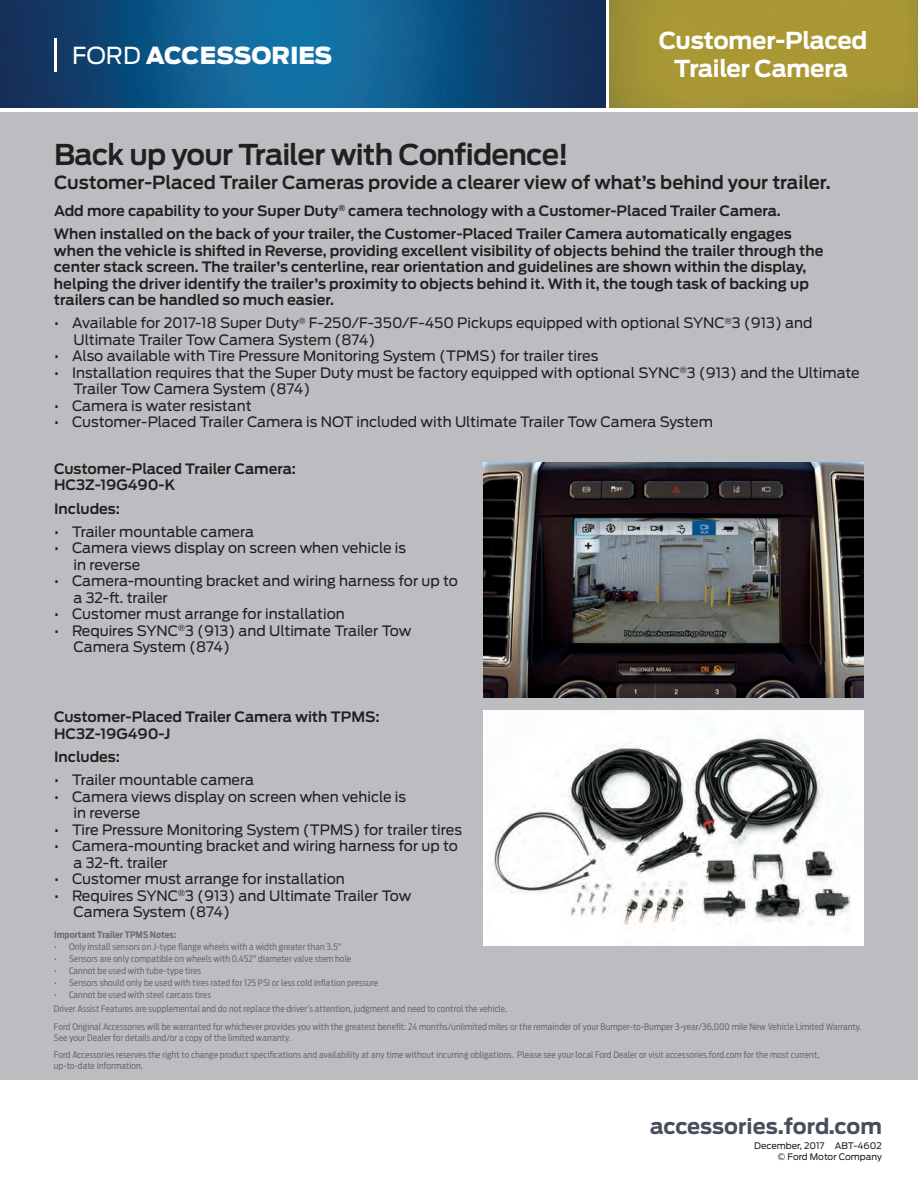
<style>
.page{position:relative;width:918px;height:1188px;background:#fff}
.page>*{position:absolute;margin:0;border:0;box-sizing:border-box;transform-origin:0 0}
.BackPage_Titles{font:600 28.5px "Ford Antenna";letter-spacing:-.03em;color:#231f20}
.t1{font:700 23.25px/27.9px "Ford Antenna";letter-spacing:-.015em;color:#fff;text-align:center}
.t2{font:900 23.25px "Ford Antenna";letter-spacing:-.005em;color:#fff}
.t3{font:700 21px "Ford Antenna";color:#464f5c}
.Front_Page_Subhead{font:600 18px "Ford Antenna";color:#231f20}
.t4{font:14.25px/16.5px "Ford Antenna";color:#231f20}
.Back_Page_Bullets{font:600 14.25px/16.5px "Ford Antenna";color:#231f20}
.Disclaimer{font:9px/10.8px "Ford Antenna Cond";letter-spacing:.01em;color:#6c6d70}
.t5{font:9px/10.8px "Ford Antenna";color:#231f20;text-align:right}
.Disclaimer-2{font:700 9px "Ford Antenna Cond";letter-spacing:.01em;color:#6c6d70}
.s1{font-weight:400}
</style>
<div class="page">
<div style="left:0;top:112px;width:918px;height:968px;background:#bcbdc0"></div>
<img style="left:0;top:0;width:605px;height:108px">
<img style="left:610px;top:0;width:308px;height:108px">
<hr style="left:54px;top:38px;width:3px;height:34px;background:#fff">
<img style="left:484px;top:462px;width:380px;height:236px">
<img style="left:484px;top:710px;width:380px;height:236px">
<p class="t2" style="left:72px;top:33px;width:262px"><span class="s1">FORD</span> ACCESSORIES</p>
<p class="t1" style="left:659px;top:24px;width:210px">Customer-Placed<br>Trailer Camera</p>
<p class="BackPage_Titles" style="left:54px;top:130px;width:516px">Back up your Trailer with Confidence!</p>
<p class="Back_Page_Bullets" style="left:54px;top:201px;width:728px">Add more capability to your Super Duty<sup>®</sup> camera technology with a Customer-Placed Trailer Camera.</p>
<p class="Back_Page_Bullets" style="left:54px;top:224px;width:771px">When installed on the back of your trailer, the Customer-Placed Trailer Camera automatically engages when the vehicle is shifted in Reverse, providing excellent visibility of objects behind the trailer through the center stack screen. The trailer’s centerline, rear orientation and guidelines are shown within the display, helping the driver identify the trailer’s proximity to objects behind it. With it, the tough task of backing up trailers can be handled so much easier.</p>
<p class="t4" style="left:74px;top:313px;width:741px;text-indent:-20px">• Available for 2017-18 Super Duty<sup>®</sup> F-250/F-350/F-450 Pickups equipped with optional SYNC<sup>®</sup>3 (913) and<br>Ultimate Trailer Tow Camera System (874)</p>
<p class="t4" style="left:54px;top:346px;width:546px">• Also available with Tire Pressure Monitoring System (TPMS) for trailer tires</p>
<p class="t4" style="left:73px;top:363px;width:788px;text-indent:-19px">• Installation requires that the Super Duty must be factory equipped with optional SYNC<sup>®</sup>3 (913) and the Ultimate<br>Trailer Tow Camera System (874)</p>
<p class="t4" style="left:54px;top:396px;width:199px">• Camera is water resistant</p>
<p class="t4" style="left:54px;top:412px;width:660px">• Customer-Placed Trailer Camera is NOT included with Ultimate Trailer Tow Camera System</p>
<p class="Front_Page_Subhead" style="left:54px;top:166px;width:778px">Customer-Placed Trailer Cameras provide a clearer view of what’s behind your trailer.</p>
<p class="Back_Page_Bullets" style="left:54px;top:459px;width:244px">Customer-Placed Trailer Camera:<br>HC3Z-19G490-K</p>
<p class="Back_Page_Bullets" style="left:54px;top:499px;width:68px">Includes:</p>
<p class="t4" style="left:54px;top:522px;width:202px">• Trailer mountable camera</p>
<p class="t4" style="left:73px;top:538px;width:334px;text-indent:-19px">• Camera views display on screen when vehicle is in reverse</p>
<p class="t4" style="left:73px;top:571px;width:386px;text-indent:-19px">• Camera-mounting bracket and wiring harness for up to a 32-ft. trailer</p>
<p class="t4" style="left:54px;top:604px;width:292px">• Customer must arrange for installation</p>
<p class="t4" style="left:74px;top:621px;width:339px;text-indent:-20px">• Requires SYNC<sup>®</sup>3 (913) and Ultimate Trailer Tow<br>Camera System (874)</p>
<p class="Back_Page_Bullets" style="left:54px;top:707px;width:327px">Customer-Placed Trailer Camera with TPMS:<br>HC3Z-19G490-J</p>
<p class="Back_Page_Bullets" style="left:54px;top:747px;width:68px">Includes:</p>
<p class="t4" style="left:54px;top:770px;width:202px">• Trailer mountable camera</p>
<p class="t4" style="left:73px;top:787px;width:334px;text-indent:-19px">• Camera views display on screen when vehicle is in reverse</p>
<p class="t4" style="left:54px;top:820px;width:410px">• Tire Pressure Monitoring System (TPMS) for trailer tires</p>
<p class="t4" style="left:73px;top:836px;width:386px;text-indent:-19px">• Camera-mounting bracket and wiring harness for up to a 32-ft. trailer</p>
<p class="t4" style="left:54px;top:869px;width:292px">• Customer must arrange for installation</p>
<p class="t4" style="left:74px;top:886px;width:339px;text-indent:-20px">• Requires SYNC<sup>®</sup>3 (913) and Ultimate Trailer Tow<br>Camera System (874)</p>
<p class="Disclaimer-2" style="left:54px;top:926px;width:124px">Important Trailer TPMS Notes:</p>
<p class="Disclaimer" style="left:54px;top:940px;width:289px">• Only install sensors on J-type flange wheels with a width greater than 3.5”</p>
<p class="Disclaimer" style="left:54px;top:952px;width:299px">• Sensors are only compatible on wheels with 0.452” diameter valve stem hole</p>
<p class="Disclaimer" style="left:54px;top:964px;width:149px">• Cannot be used with tube-type tires</p>
<p class="Disclaimer" style="left:54px;top:976px;width:326px">• Sensors should only be used with tires rated for 125 PSI or less cold inflation pressure</p>
<p class="Disclaimer" style="left:54px;top:988px;width:159px">• Cannot be used with steel carcass tires</p>
<p class="Disclaimer" style="left:54px;top:1003px;width:455px">Driver Assist Features are supplemental and do not replace the driver’s attention, judgment and need to control the vehicle.</p>
<p class="Disclaimer" style="left:54px;top:1020px;width:809px">Ford Original Accessories will be warranted for whichever provides you with the greatest benefit: 24 months/unlimited miles or the remainder of your Bumper-to-Bumper 3-year/36,000 mile New Vehicle Limited Warranty.<br>See your Dealer for details and/or a copy of the limited warranty.</p>
<p class="Disclaimer" style="left:54px;top:1049px;width:767px">Ford Accessories reserves the right to change product specifications and availability at any time without incurring obligations. Please see your local Ford Dealer or visit accessories.ford.com for the most current, up-to-date information.</p>
<p class="t3" style="left:650px;top:1107px;width:233px">accessories.ford.com</p>
<p class="t5" style="left:754px;top:1139px;width:129px">December, 2017 ABT-4602 © Ford Motor Company</p>
</div>
